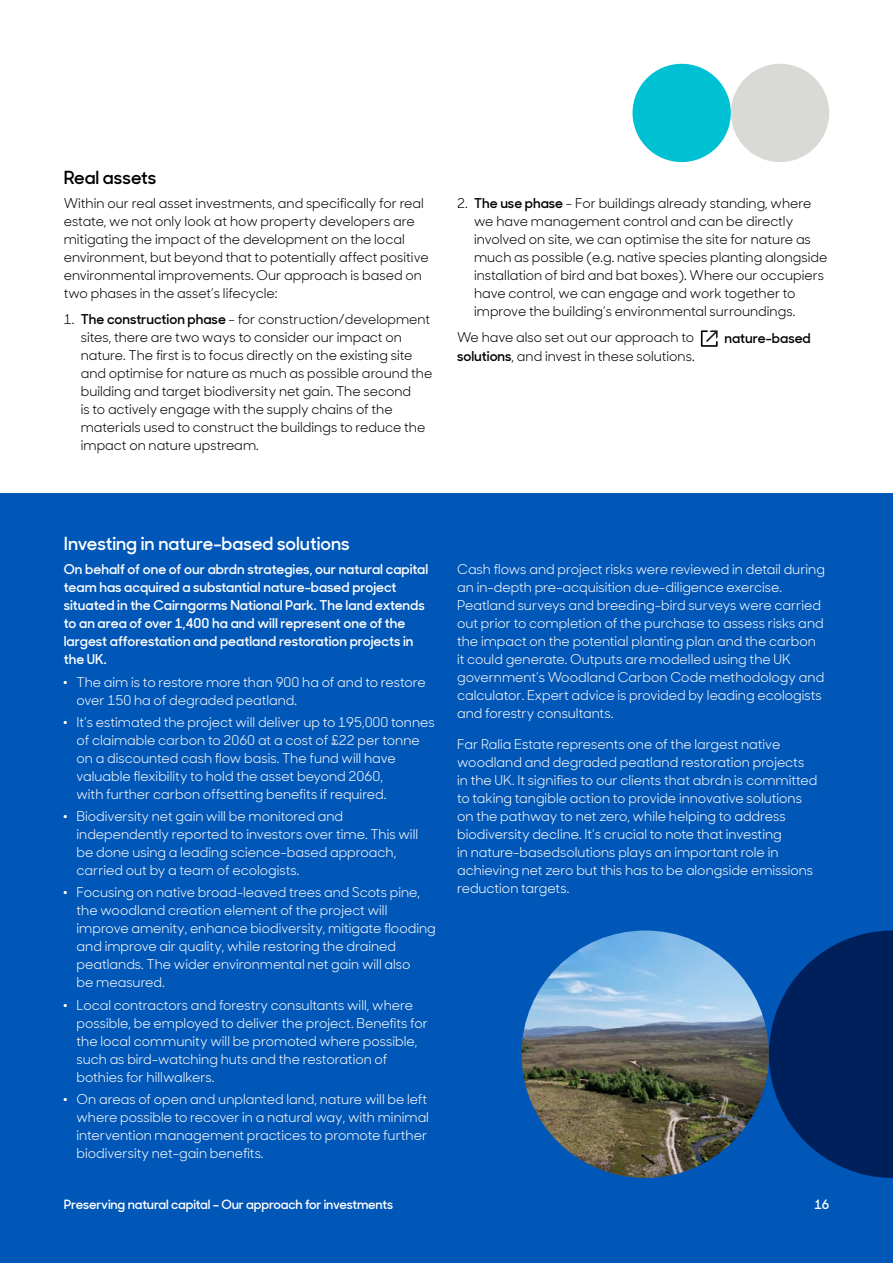
<style>
.page{position:relative;width:893px;height:1263px;background:#fff}
.page>*{position:absolute;margin:0;border:0;box-sizing:border-box;transform-origin:0 0}
.t1{font:600 18px "Sharp Sans Display No 1";color:#fff}
.t2{font:600 18px "Sharp Sans Display No 1";color:#000}
.t3{font:13.5px/18px "Sharp Sans Display No 1";color:#fff}
.t4{font:13.5px/18px "Sharp Sans Display No 1";color:#000}
.t5{font:600 13.5px/18px "Sharp Sans Display No 1";color:#fff}
.t6{font:600 13.5px "Sharp Sans Display No 1";color:#000}
.t7{font:600 12.75px "Sharp Sans Display No 1";letter-spacing:-.01em;color:#fff}
.s1{font-weight:600}
</style>
<div class="page">
<div style="left:0;top:493px;width:893px;height:770px;background:#0057b7"></div>
<img style="left:521px;top:930px;width:248px;height:248px;border-radius:124px">
<svg style="left:701px;top:330px;width:17px;height:17px"></svg>
<svg style="left:769px;top:930px;width:124px;height:248px"></svg>
<div style="left:731px;top:64px;width:98px;height:98px;background:#d9d9d6;border-radius:50%"></div>
<div style="left:632px;top:64px;width:99px;height:98px;background:#00c1d4;border-radius:50%"></div>
<h1 class="t2" style="left:64px;top:163px;width:94px">Real assets</h1>
<p class="t4" style="left:64px;top:193px;width:366px">Within our real asset investments, and specifically for real estate, we not only look at how property developers are mitigating the impact of the development on the local environment, but beyond that to potentially affect positive environmental improvements. Our approach is based on two phases in the asset’s lifecycle:</p>
<p class="t4" style="left:81px;top:310px;width:353px;text-indent:-17px">1. <span class="s1">The construction phase</span> - for construction/development sites, there are two ways to consider our impact on nature. The first is to focus directly on the existing site and optimise for nature as much as possible around the building and target biodiversity net gain. The second<br>is to actively engage with the supply chains of the materials used to construct the buildings to reduce the impact on nature upstream.</p>
<p class="t4" style="left:474px;top:193px;width:355px;text-indent:-17px">2. <span class="s1">The use phase</span> - For buildings already standing, where we have management control and can be directly involved on site, we can optimise the site for nature as much as possible (e.g. native species planting alongside installation of bird and bat boxes). Where our occupiers have control, we can engage and work together to improve the building’s environmental surroundings.</p>
<p class="t4" style="left:457px;top:327px;width:239px">We have also set out our approach to</p>
<p class="t6" style="left:724px;top:327px;width:88px">nature-based</p>
<p class="t4" style="left:457px;top:346px;width:239px"><span class="s1">solutions</span>, and invest in these solutions.</p>
<h1 class="t1" style="left:64px;top:530px;width:287px">Investing in nature-based solutions</h1>
<p class="t5" style="left:64px;top:560px;width:366px">On behalf of one of our abrdn strategies, our natural capital team has acquired a substantial nature-based project situated in the Cairngorms National Park. The land extends to an area of over 1,400 ha and will represent one of the largest afforestation and peatland restoration projects in the UK.</p>
<p class="t3" style="left:77px;top:672px;width:351px;text-indent:-13px"><sup>.</sup> The aim is to restore more than 900 ha of and to restore over 150 ha of degraded peatland.</p>
<p class="t3" style="left:77px;top:712px;width:360px;text-indent:-13px"><sup>.</sup> It’s estimated the project will deliver up to 195,000 tonnes of claimable carbon to 2060 at a cost of £22 per tonne on a discounted cash flow basis. The fund will have valuable flexibility to hold the asset beyond 2060,<br>with further carbon offsetting benefits if required.</p>
<p class="t3" style="left:77px;top:806px;width:343px;text-indent:-13px"><sup>.</sup> Biodiversity net gain will be monitored and independently reported to investors over time. This will be done using a leading science-based approach, carried out by a team of ecologists.</p>
<p class="t3" style="left:77px;top:882px;width:361px;text-indent:-13px"><sup>.</sup> Focusing on native broad-leaved trees and Scots pine, the woodland creation element of the project will improve amenity, enhance biodiversity, mitigate flooding and improve air quality, while restoring the drained peatlands. The wider environmental net gain will also<br>be measured.</p>
<p class="t3" style="left:77px;top:995px;width:353px;text-indent:-13px"><sup>.</sup> Local contractors and forestry consultants will, where possible, be employed to deliver the project. Benefits for the local community will be promoted where possible, such as bird-watching huts and the restoration of bothies for hillwalkers.</p>
<p class="t3" style="left:77px;top:1089px;width:354px;text-indent:-13px"><sup>.</sup> On areas of open and unplanted land, nature will be left where possible to recover in a natural way, with minimal intervention management practices to promote further biodiversity net-gain benefits.</p>
<p class="t3" style="left:457px;top:559px;width:369px">Cash flows and project risks were reviewed in detail during an in-depth pre-acquisition due-diligence exercise.<br>Peatland surveys and breeding-bird surveys were carried out prior to completion of the purchase to assess risks and the impact on the potential planting plan and the carbon it could generate. Outputs are modelled using the UK government’s Woodland Carbon Code methodology and calculator. Expert advice is provided by leading ecologists and forestry consultants.</p>
<p class="t3" style="left:457px;top:734px;width:362px">Far Ralia Estate represents one of the largest native woodland and degraded peatland restoration projects in the UK. It signifies to our clients that abrdn is committed to taking tangible action to provide innovative solutions on the pathway to net zero, while helping to address biodiversity decline. It’s crucial to note that investing<br>in nature-basedsolutions plays an important role in achieving net zero but this has to be alongside emissions reduction targets.</p>
<p class="t7" style="left:64px;top:1194px;width:331px">Preserving natural capital – Our approach for investments</p>
<p class="t7" style="left:814px;top:1194px;width:16px">16</p>
</div>
